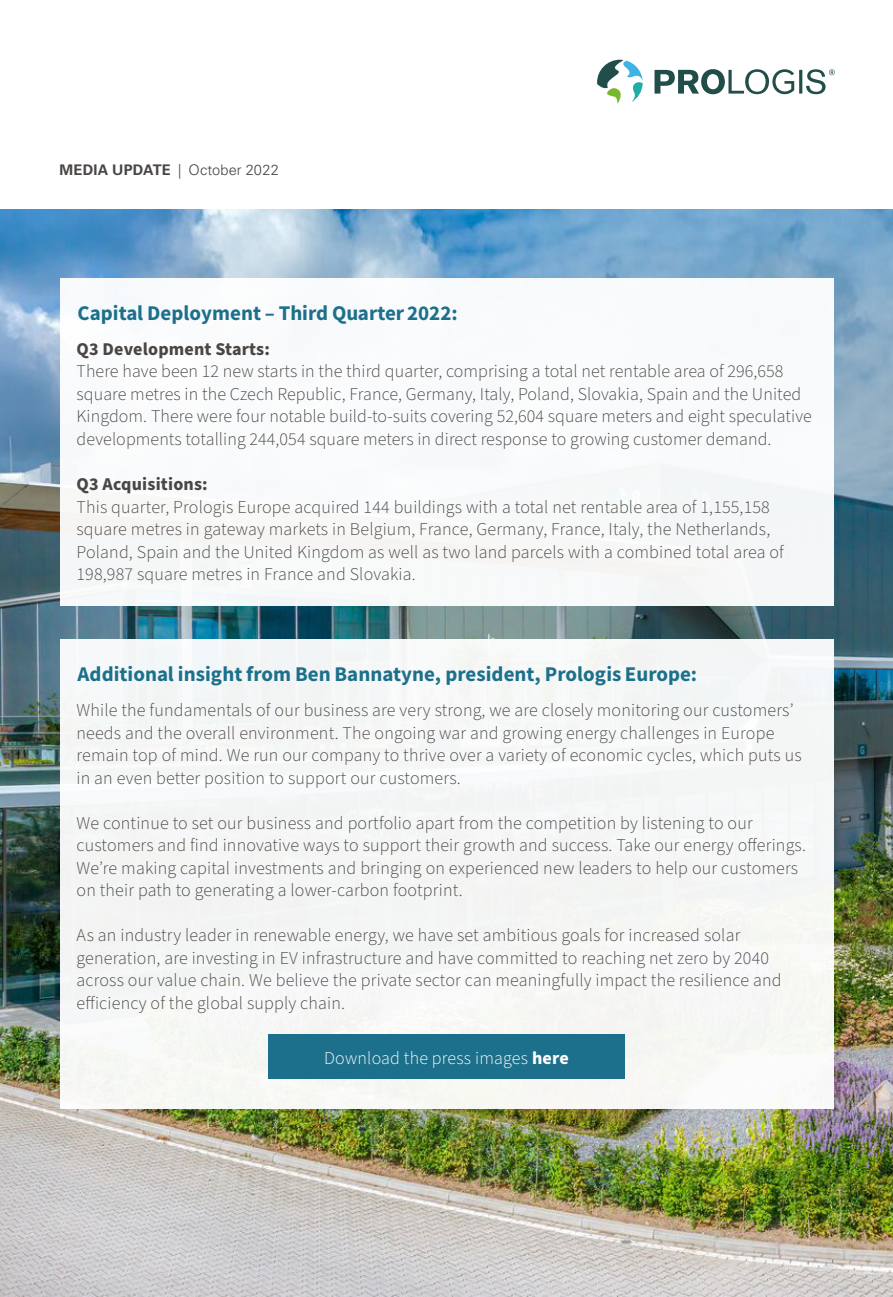
<style>
.page{position:relative;width:893px;height:1297px;background:#fff}
.page>*{position:absolute;margin:0;border:0;box-sizing:border-box;transform-origin:0 0}
.t1{font:21px "Source Sans Variable";color:#1d708b}
.t2{font:300 18px/22.5px "Source Sans Pro";letter-spacing:.01em;color:#494644}
.t3{font:700 18px "Source Sans Pro";letter-spacing:.01em;color:#494644}
.t4{font:300 18px "Source Sans Pro";letter-spacing:.01em;color:#fff}
.t5{font:300 14.55px "Univers LT Std";letter-spacing:.01em;color:#494644}
.s1{font-weight:700}
</style>
<div class="page">
<img style="left:0;top:209px;width:893px;height:1088px">
<div style="left:60px;top:278px;width:773px;height:327px;background:#f8fafb"></div>
<svg style="left:597px;top:60px;width:46px;height:44px"></svg>
<svg style="left:654px;top:69px;width:181px;height:25px"></svg>
<div style="left:60px;top:639px;width:773px;height:470px;background:#f5f6f6"></div>
<div style="left:268px;top:1034px;width:357px;height:45px;background:#1d708b"></div>
<p class="t5" style="left:60px;top:161px;width:221px"><span class="s1">MEDIA UPDATE</span> | October 2022</p>
<p class="t1" style="left:78px;top:300px;width:382px">Capital Deployment – Third Quarter 2022:</p>
<p class="t3" style="left:77px;top:337px;width:195px">Q3 Development Starts:</p>
<p class="t2" style="left:77px;top:361px;width:737px">There have been 12 new starts in the third quarter, comprising a total net rentable area of 296,658 square metres in the Czech Republic, France, Germany, Italy, Poland, Slovakia, Spain and the United Kingdom. There were four notable build-to-suits covering 52,604 square meters and eight speculative developments totalling 244,054 square meters in direct response to growing customer demand.</p>
<p class="t3" style="left:77px;top:472px;width:133px">Q3 Acquisitions:</p>
<p class="t2" style="left:77px;top:496px;width:709px">This quarter, Prologis Europe acquired 144 buildings with a total net rentable area of 1,155,158 square metres in gateway markets in Belgium, France, Germany, France, Italy, the Netherlands, Poland, Spain and the United Kingdom as well as two land parcels with a combined total area of 198,987 square metres in France and Slovakia.</p>
<p class="t1" style="left:78px;top:662px;width:621px">Additional insight from Ben Bannatyne, president, Prologis Europe:</p>
<p class="t2" style="left:77px;top:700px;width:727px">While the fundamentals of our business are very strong, we are closely monitoring our customers’ needs and the overall environment. The ongoing war and growing energy challenges in Europe remain top of mind. We run our company to thrive over a variety of economic cycles, which puts us in an even better position to support our customers.</p>
<p class="t2" style="left:77px;top:812px;width:731px">We continue to set our business and portfolio apart from the competition by listening to our customers and find innovative ways to support their growth and success. Take our energy offerings.<br>We’re making capital investments and bringing on experienced new leaders to help our customers on their path to generating a lower-carbon footprint.</p>
<p class="t2" style="left:77px;top:925px;width:706px">As an industry leader in renewable energy, we have set ambitious goals for increased solar generation, are investing in EV infrastructure and have committed to reaching net zero by 2040 across our value chain. We believe the private sector can meaningfully impact the resilience and efficiency of the global supply chain.</p>
<p class="t4" style="left:324px;top:1046px;width:246px">Download the press images <span class="s1">here</span></p>
</div>
